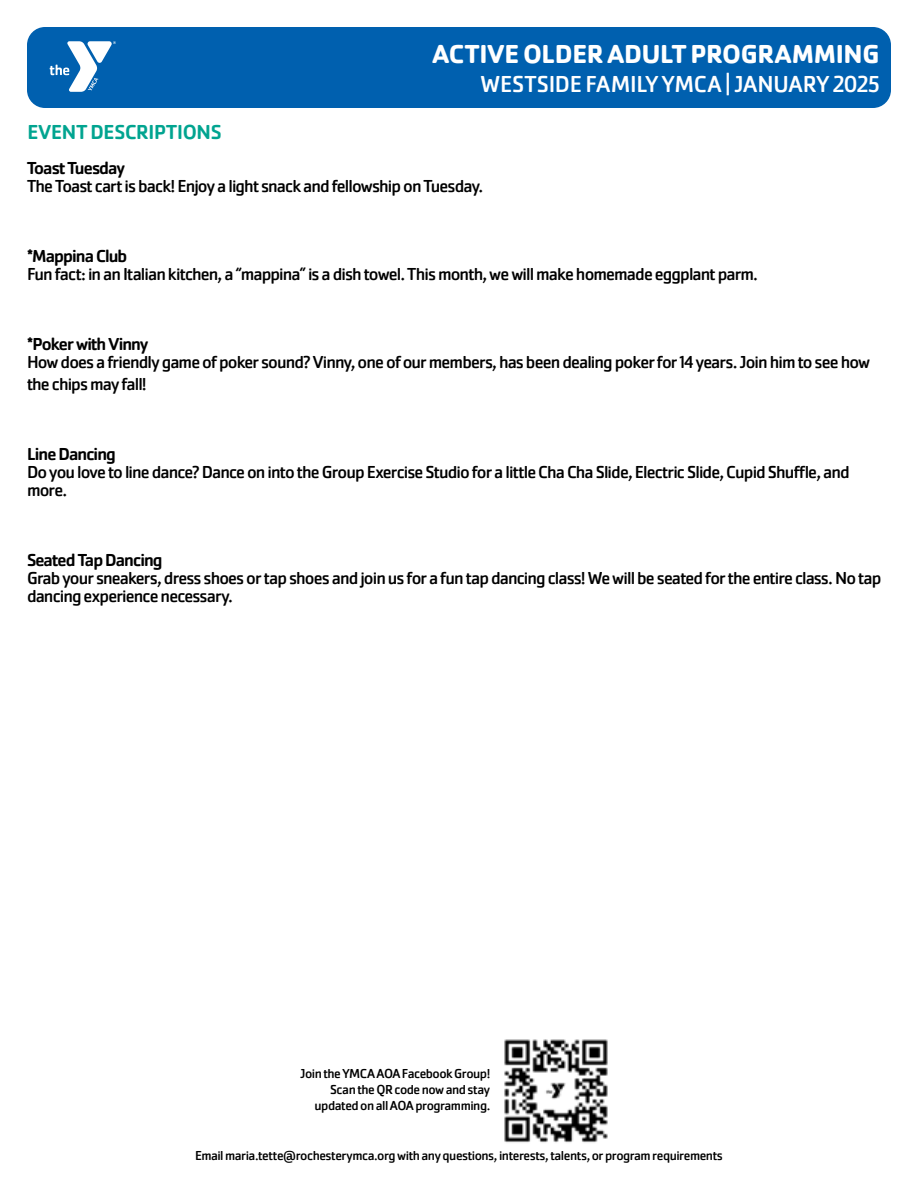
<style>
.page{position:relative;width:918px;height:1188px;background:#fff}
.page>*{position:absolute;margin:0;border:0;box-sizing:border-box;transform-origin:0 0}
.t1{font:700 27px "Cachet Pro";letter-spacing:-.01em;color:#fff}
.t2{font:24px "Cachet Pro";letter-spacing:-.015em;color:#fff}
.t3{font:500 21px "Cachet Pro";letter-spacing:-.015em;color:#01a490}
.t4{font:18px/18px "Cachet Pro";letter-spacing:-.05em;color:#000}
.t5{font:500 18px "Cachet Pro";letter-spacing:-.05em;color:#000}
.t6{font:13.5px/16.2px "Cachet Pro";letter-spacing:-.035em;color:#000;text-align:right}
</style>
<div class="page">
<div style="left:27px;top:27px;width:864px;height:81px;background:#0060af;border-radius:18px"></div>
<svg style="left:50px;top:41px;width:66px;height:51px"></svg>
<img style="left:504px;top:1039px;width:104px;height:104px">
<h1 class="t1" style="left:432px;top:37px;width:449px">ACTIVE OLDER ADULT PROGRAMMING</h1>
<h2 class="t2" style="left:481px;top:70px;width:401px">WESTSIDE FAMILY YMCA | JANUARY 2025</h2>
<p class="t3" style="left:27px;top:119px;width:196px">EVENT DESCRIPTIONS</p>
<p class="t5" style="left:27px;top:157px;width:99px">Toast Tuesday</p>
<p class="t4" style="left:27px;top:177px;width:458px">The Toast cart is back! Enjoy a light snack and fellowship on Tuesday.</p>
<p class="t5" style="left:27px;top:245px;width:102px">*Mappina Club</p>
<p class="t4" style="left:27px;top:265px;width:733px">Fun fact: in an Italian kitchen, a “mappina” is a dish towel. This month, we will make homemade eggplant parm.</p>
<p class="t5" style="left:27px;top:334px;width:123px">*Poker with Vinny</p>
<p class="t4" style="left:27px;top:351px;width:845px;line-height:21.6px">How does a friendly game of poker sound? Vinny, one of our members, has been dealing poker for 14 years. Join him to see how the chips may fall!</p>
<p class="t5" style="left:27px;top:443px;width:90px">Line Dancing</p>
<p class="t4" style="left:27px;top:463px;width:824px">Do you love to line dance? Dance on into the Group Exercise Studio for a little Cha Cha Slide, Electric Slide, Cupid Shuffle, and more.</p>
<p class="t5" style="left:27px;top:550px;width:137px">Seated Tap Dancing</p>
<p class="t4" style="left:27px;top:569px;width:856px">Grab your sneakers, dress shoes or tap shoes and join us for a fun tap dancing class! We will be seated for the entire class. No tap dancing experience necessary.</p>
<p class="t6" style="left:300px;top:1065px;width:192px">Join the YMCA AOA Facebook Group!<br>Scan the QR code now and stay updated on all AOA programming.</p>
<p class="t6" style="left:195px;top:1147px;width:529px">Email maria.tette@rochesterymca.org with any questions, interests, talents, or program requirements</p>
</div>
